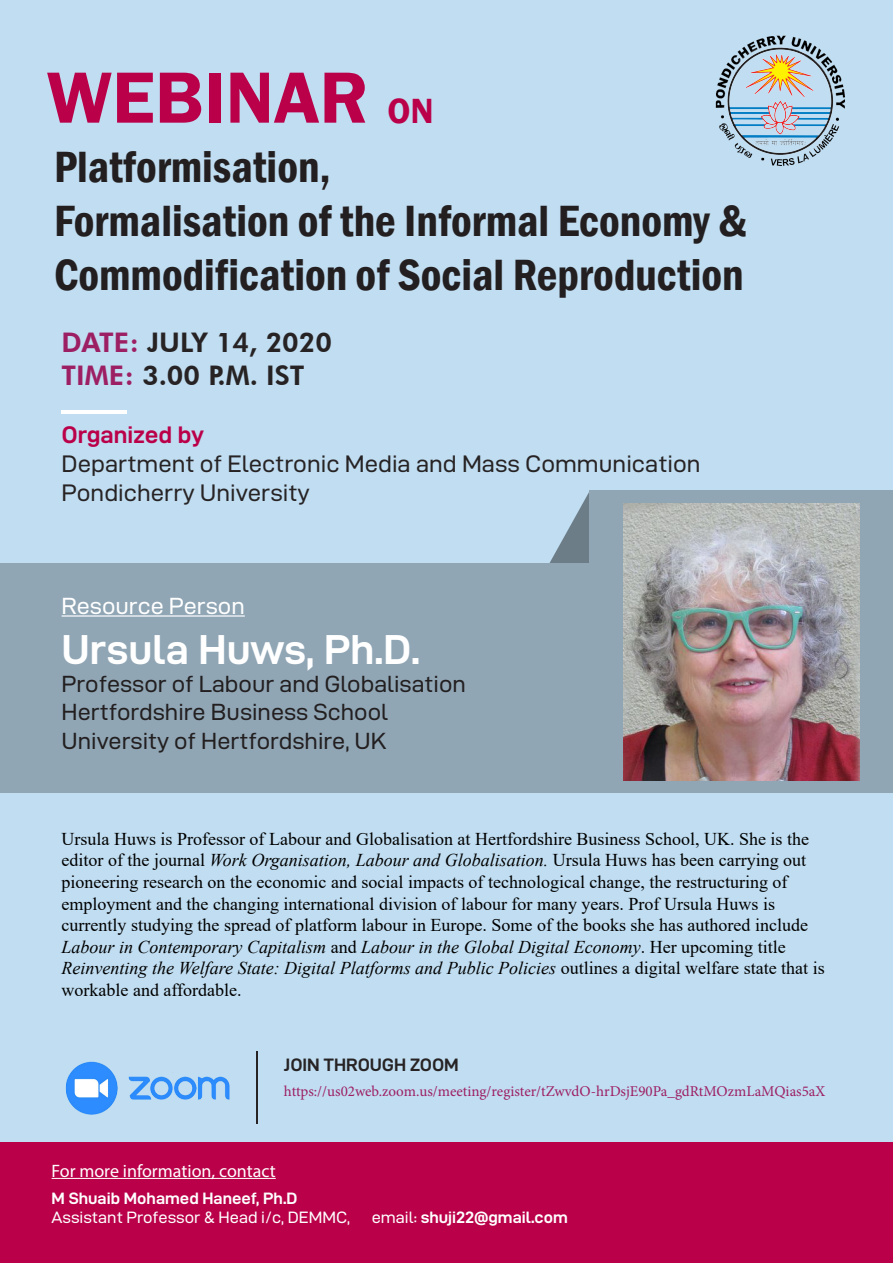
<style>
.page{position:relative;width:893px;height:1263px;background:#c0ddf1}
.page>*{position:absolute;margin:0;border:0;box-sizing:border-box;transform-origin:0 0}
.t1{font:600 75px "Franklin Gothic";color:#ba0049}
.t2{font:600 condensed 45px/54px "Franklin Gothic";color:#231f20}
.t3{font:42px "D DIN Exp Bold";color:#fff}
.t4{font:800 27px/32.4px "Futura BT";color:#272324}
.t5{font:24px/28.8px "D DIN Exp";color:#272324}
.t6{font:24px "D DIN Exp Bold";color:#ba0049}
.t7{font:23.55px/28.2px "D DIN Exp";color:#231f20}
.t8{font:23.55px "D DIN Exp";color:#fff}
.t9{font:18px/21.6px "Times New Roman";color:#000}
.t10{font:18px "Myriad Pro";color:#fff}
.t11{font:18px "D DIN Exp Bold";color:#272324}
.t12{font:16.5px "D DIN Exp Bold";color:#fff}
.t13{font:16.5px "D DIN Exp";color:#fff}
.t14{font:15px "Minion Pro";color:#9d1f63}
.s1{font-size:36px}
.s2{color:#9d1f63}
.s3{font-style:italic}
.s4{font-family:"D DIN Exp"}
</style>
<div class="page">
<svg style="left:549px;top:491px;width:41px;height:72px"></svg>
<div style="left:590px;top:490px;width:303px;height:242px;background:#90a6b5"></div>
<div style="left:0;top:563px;width:893px;height:230px;background:#90a6b5"></div>
<div style="left:0;top:1143px;width:893px;height:120px;background:#ba0049"></div>
<img style="left:65px;top:1061px;width:165px;height:54px">
<hr style="left:257px;top:1052px;width:1px;height:71px;background:#272324">
<hr style="left:62px;top:410px;width:65px;height:3px;background:#fff">
<hr style="left:52px;top:1178px;width:224px;height:1px;background:#fff">
<hr style="left:62px;top:615px;width:183px;height:2px;background:#fff">
<img style="left:715px;top:35px;width:130px;height:131px">
<img style="left:623px;top:504px;width:236px;height:276px">
<h1 class="t1" style="left:47px;top:51px;width:389px">WEBINAR <span class="s1">ON</span></h1>
<h2 class="t2" style="left:54px;top:139px;width:695px">Platformisation,<br>Formalisation of the Informal Economy &amp;<br>Commodification of Social Reproduction</h2>
<h3 class="t4" style="left:62px;top:326px;width:272px"><span class="s2">DATE:</span> JULY 14, 2020<br><span class="s2">TIME:</span> 3.00 P.M. IST</h3>
<h3 class="t6" style="left:62px;top:422px;width:144px">Organized by</h3>
<h3 class="t5" style="left:62px;top:449px;width:640px">Department of Electronic Media and Mass Communication<br>Pondicherry University</h3>
<h3 class="t8" style="left:62px;top:593px;width:185px">Resource Person</h3>
<h3 class="t3" style="left:62px;top:626px;width:360px">Ursula Huws, Ph.D.</h3>
<h3 class="t7" style="left:62px;top:669px;width:406px">Professor of Labour and Globalisation<br>Hertfordshire Business School<br>University of Hertfordshire, UK</h3>
<p class="t9" style="left:62px;top:827px;width:765px">Ursula Huws is Professor of Labour and Globalisation at Hertfordshire Business School, UK. She is the editor of the journal <span class="s3">Work Organisation, Labour and Globalisation.</span> Ursula Huws has been carrying out pioneering research on the economic and social impacts of technological change, the restructuring of employment and the changing international division of labour for many years. Prof Ursula Huws is currently studying the spread of platform labour in Europe. Some of the books she has authored include <span class="s3">Labour in Contemporary Capitalism</span> and <span class="s3">Labour in the Global Digital Economy</span>. Her upcoming title <span class="s3">Reinventing the Welfare State: Digital Platforms and Public Policies</span> outlines a digital welfare state that is workable and affordable.</p>
<p class="t11" style="left:284px;top:1054px;width:176px">JOIN THROUGH ZOOM</p>
<p class="t14" style="left:284px;top:1081px;width:543px">https://us02web.zoom.us/meeting/register/tZwvdO-hrDsjE90Pa_gdRtMOzmLaMQias5aX</p>
<p class="t10" style="left:52px;top:1159px;width:226px">For more information, contact</p>
<p class="t12" style="left:52px;top:1189px;width:247px">M Shuaib Mohamed Haneef, Ph.D</p>
<p class="t13" style="left:52px;top:1209px;width:300px">Assistant Professor &amp; Head i/c, DEMMC,</p>
<p class="t12" style="left:372px;top:1208px;width:198px"><span class="s4">email:</span> shuji22@gmail.com</p>
</div>
